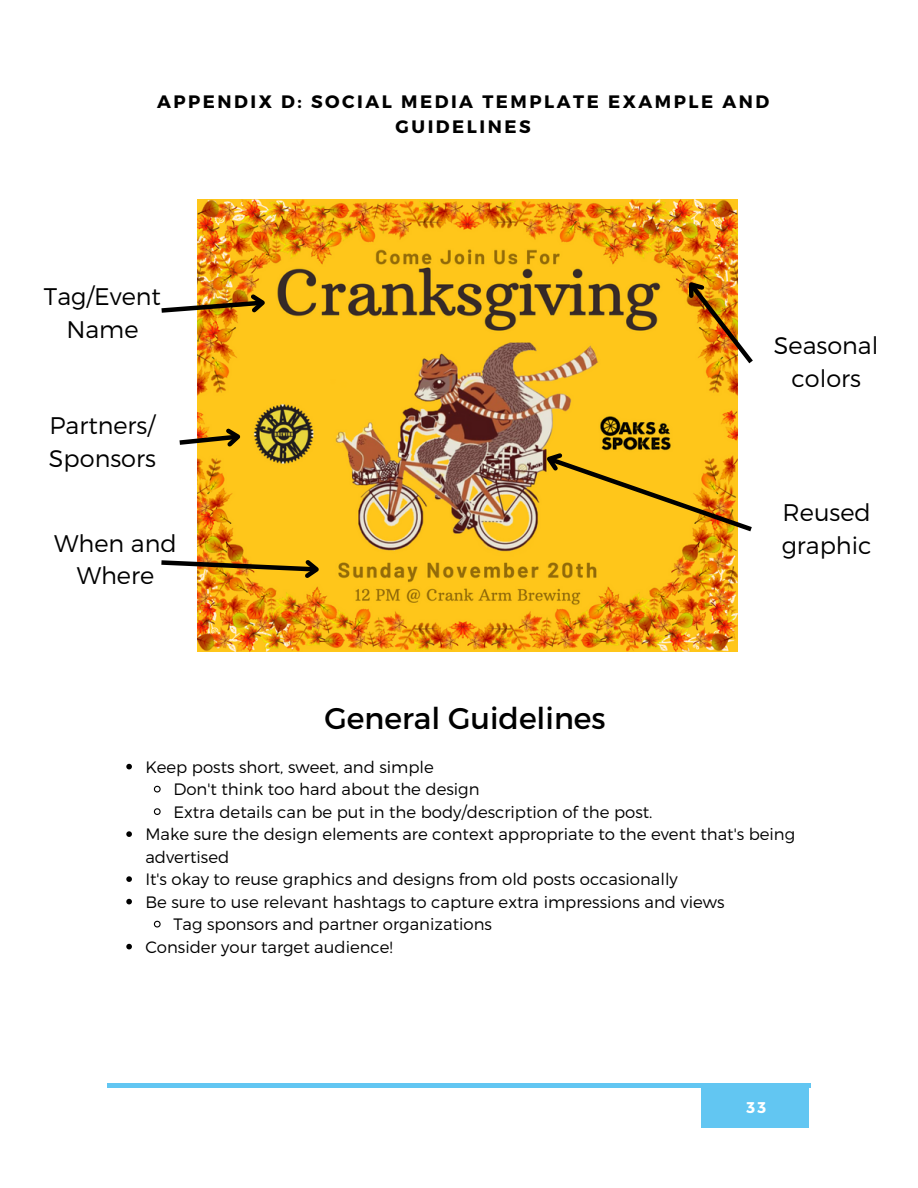
<style>
.page{position:relative;width:918px;height:1188px;background:#fff}
.page>*{position:absolute;margin:0;border:0;box-sizing:border-box;transform-origin:0 0}
.t1{font:30px "Montserrat";color:#000}
.t2{font:300 24px/32.7px "Montserrat";color:#000;text-align:center}
.t3{font:700 18px/24.8px "Montserrat";letter-spacing:.14em;color:#000;text-align:center}
.t4{font:300 16.5px "Montserrat";color:#000}
.t5{font:700 15.6px "Montserrat";color:#fff}
</style>
<div class="page">
<img style="left:197px;top:200px;width:540px;height:452px">
<svg style="left:179px;top:423px;width:68px;height:28px"></svg>
<svg style="left:538px;top:444px;width:214px;height:91px;background:#eab425"></svg>
<svg style="left:161px;top:289px;width:110px;height:28px"></svg>
<svg style="left:161px;top:556px;width:164px;height:27px"></svg>
<img style="left:676px;top:271px;width:77px;height:97px">
<svg style="left:126px;top:764px;width:6px;height:5px"></svg>
<svg style="left:153px;top:785px;width:8px;height:8px"></svg>
<svg style="left:153px;top:808px;width:8px;height:7px"></svg>
<svg style="left:126px;top:831px;width:6px;height:6px"></svg>
<svg style="left:126px;top:876px;width:6px;height:6px"></svg>
<svg style="left:126px;top:899px;width:6px;height:5px"></svg>
<svg style="left:153px;top:920px;width:8px;height:8px"></svg>
<svg style="left:126px;top:944px;width:6px;height:5px"></svg>
<div style="left:701px;top:1084px;width:108px;height:44px;background:#62c6f2"></div>
<hr style="left:107px;top:1084px;width:703px;height:3px;background:#62c6f2">
<p class="t3" style="left:157px;top:88px;width:614px">APPENDIX D: SOCIAL MEDIA TEMPLATE EXAMPLE AND<br>GUIDELINES</p>
<h2 class="t2" style="left:44px;top:279px;width:118px">Tag/Event<br>Name</h2>
<h2 class="t2" style="left:49px;top:408px;width:108px;text-align:left">Partners/<br>Sponsors</h2>
<h2 class="t2" style="left:774px;top:328px;width:106px">Seasonal colors</h2>
<h2 class="t2" style="left:783px;top:495px;width:90px">Reused</h2>
<h2 class="t2" style="left:54px;top:525px;width:124px">When and</h2>
<h2 class="t2" style="left:782px;top:528px;width:92px">graphic</h2>
<h2 class="t2" style="left:77px;top:558px;width:79px">Where</h2>
<h1 class="t1" style="left:324px;top:699px;width:283px">General Guidelines</h1>
<p class="t4" style="left:145px;top:756px;width:290px">Keep posts short, sweet, and simple</p>
<p class="t4" style="left:173px;top:779px;width:308px">Don't think too hard about the design</p>
<p class="t4" style="left:173px;top:801px;width:481px">Extra details can be put in the body/description of the post.</p>
<p class="t4" style="left:145px;top:824px;width:651px">Make sure the design elements are context appropriate to the event that's being</p>
<p class="t4" style="left:145px;top:846px;width:85px">advertised</p>
<p class="t4" style="left:145px;top:869px;width:534px">It's okay to reuse graphics and designs from old posts occasionally</p>
<p class="t4" style="left:145px;top:891px;width:581px">Be sure to use relevant hashtags to capture extra impressions and views</p>
<p class="t4" style="left:173px;top:914px;width:320px">Tag sponsors and partner organizations</p>
<p class="t4" style="left:145px;top:936px;width:249px">Consider your target audience!</p>
<p class="t5" style="left:747px;top:1097px;width:21px">33</p>
</div>
